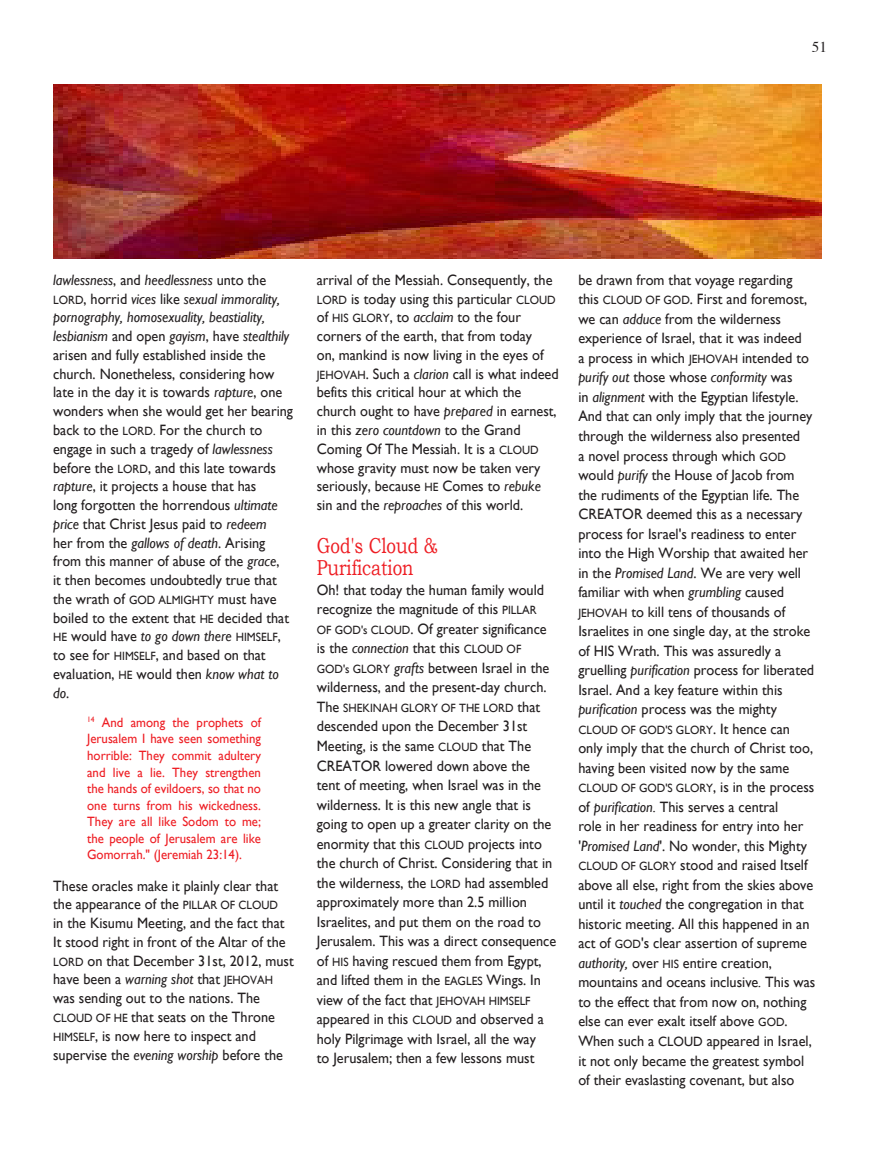
<style>
.page{position:relative;width:876px;height:1149px;background:#fff}
.page>*{position:absolute;margin:0;border:0;box-sizing:border-box;transform-origin:0 0}
.t1{font:21.6px/22.5px "Bookman Old Style";color:#ee1d23;scale:.79 1}
.t2{font:15px/19.5px "Gill Sans";color:#231f20;scale:.95 1}
.t3{font:15px "Times";color:#231f20}
.t4{font:13.5px/16.5px "Gill Sans";color:#ee1d23;text-align:justify;scale:.95 1}
.t5{font:12px "Gill Sans";color:#231f20;scale:.95 1}
.s1{font-style:italic}
.s2{font-size:12px}
.s3{font-size:15px}
.s4{font-size:13.5px}
</style>
<div class="page">
<img style="left:54px;top:84px;width:768px;height:175px">
<p class="t3" style="left:812px;top:41px;width:16px">51</p>
<p class="t2" style="left:53px;top:270px;width:254px;line-height:18.8px"><span class="s1">lawlessness</span>, and <span class="s1">heedlessness</span> unto the <span class="s2">LORD</span>, horrid <span class="s1">vices</span> like <span class="s1">sexual immorality, pornography, homosexuality, beastiality, lesbianism</span> and open <span class="s1">gayism</span>, have <span class="s1">stealthily </span>arisen and fully established inside the church. Nonetheless, considering how late in the day it is towards <span class="s1">rapture</span>, one wonders when she would get her bearing back to the <span class="s2">LORD.</span> For the church to engage in such a tragedy of <span class="s1">lawlessness </span>before the <span class="s2">LORD</span>, and this late towards <span class="s1">rapture</span>, it projects a house that has<br>long forgotten the horrendous <span class="s1">ultimate price</span> that Christ Jesus paid to <span class="s1">redeem<br></span>her from the <span class="s1">gallows of death</span>. Arising from this manner of abuse of the <span class="s1">grace</span>,<br>it then becomes undoubtedly true that the wrath of <span class="s2">GOD ALMIGHTY</span> must have boiled to the extent that <span class="s2">HE</span> decided that <span class="s2">HE</span> would have <span class="s1">to go down there</span> <span class="s2">HIMSELF</span>, to see for <span class="s2">HIMSELF</span>, and based on that evaluation, <span class="s2">HE</span> would then <span class="s1">know what to do</span>.</p>
<p class="t4" style="left:87px;top:713px;width:184px"><sup>14</sup> And among the prophets of Jerusalem I have seen something horrible: They commit adultery and live a lie. They strengthen the hands of evildoers, so that no one turns from his wickedness.<br>They are all like Sodom to me; the people of Jerusalem are like Gomorrah." (Jeremiah 23:14).</p>
<p class="t2" style="left:53px;top:875px;width:255px;line-height:18.8px">These oracles make it plainly clear that the appearance of the <span class="s2">PILLAR OF CLOUD<br></span>in the Kisumu Meeting, and the fact that It stood right in front of the Altar of the <span class="s2">LORD</span> on that December 31st, 2012, must have been a <span class="s1">warning shot</span> that <span class="s2">JEHOVAH </span>was sending out to the nations. The <span class="s2">CLOUD OF HE</span> that seats on the Throne <span class="s2">HIMSELF</span>, is now here to inspect and supervise the <span class="s1">evening worship</span> before the</p>
<p class="t2" style="left:317px;top:270px;width:256px;line-height:18.8px">arrival of the Messiah. Consequently, the <span class="s2">LORD</span> is today using this particular <span class="s2">CLOUD </span>of <span class="s2">HIS GLORY</span>, to <span class="s1">acclaim</span> to the four corners of the earth, that from today<br>on, mankind is now living in the eyes of <span class="s2">JEHOVAH</span>. Such a <span class="s1">clarion</span> call is what indeed befits this critical hour at which the church ought to have <span class="s1">prepared</span> in earnest, in this <span class="s1">zero countdown</span> to the Grand Coming Of The Messiah. It is a <span class="s2">CLOUD </span>whose gravity must now be taken very seriously, because <span class="s2">HE</span> Comes to <span class="s1">rebuke </span>sin and the <span class="s1">reproaches</span> of this world.</p>
<h1 class="t1" style="left:317px;top:533px;width:154px">God's Cloud &amp;<br>Purification</h1>
<p class="t2" style="left:317px;top:579px;width:246px">Oh! that today the human family would recognize the magnitude of this <span class="s2">PILLAR OF GOD's CLOUD</span>. Of greater significance is the <span class="s1">connection</span> that this <span class="s2">CLOUD OF GOD's GLORY</span> <span class="s1">grafts</span> between Israel in the wilderness, and the present-day church.</p>
<p class="t5" style="left:317px;top:700px;width:237px"><span class="s3">The</span> SHEKINAH GLORY OF THE LORD <span class="s3">that</span></p>
<p class="t2" style="left:317px;top:716px;width:254px">descended upon the December 31st Meeting, is the same <span class="s2">CLOUD</span> that The CREATOR lowered down above the tent of meeting, when Israel was in the wilderness. It is this new angle that is going to open up a greater clarity on the enormity that this <span class="s2">CLOUD</span> projects into the church of Christ. Considering that in the wilderness, the <span class="s2">LORD</span> had assembled approximately more than 2.5 million Israelites, and put them on the road to Jerusalem. This was a direct consequence of <span class="s2">HIS</span> having rescued them from Egypt, and lifted them in the <span class="s2">EAGLES</span> Wings. In view of the fact that <span class="s2">JEHOVAH HIMSELF </span>appeared in this <span class="s2">CLOUD</span> and observed a holy Pilgrimage with Israel, all the way<br>to Jerusalem; then a few lessons must</p>
<p class="t2" style="left:578px;top:270px;width:250px">be drawn from that voyage regarding this <span class="s2">CLOUD OF GOD</span>. First and foremost, we can <span class="s1">adduce</span> from the wilderness experience of Israel, that it was indeed<br>a process in which <span class="s2">JEHOVAH</span> intended to <span class="s1">purify out</span> those whose <span class="s1">conformity</span> was<br>in <span class="s1">alignment</span> with the Egyptian lifestyle.<br>And that can only imply that the journey through the wilderness also presented<br>a novel process through which <span class="s2">GOD </span>would <span class="s1">purify</span> the House of Jacob from the rudiments of the Egyptian life. The CREATOR deemed this as a necessary process for Israel's readiness to enter into the High Worship that awaited her in the <span class="s1">Promised Land</span>. We are very well familiar with when <span class="s1">grumbling</span> caused <span class="s2">JEHOVAH</span> to kill tens of thousands of Israelites in one single day, at the stroke of HIS Wrath. This was assuredly a gruelling <span class="s1">purification</span> process for liberated Israel. And a key feature within this <span class="s1">purification</span> process was the mighty</p>
<p class="t5" style="left:578px;top:722px;width:224px">CLOUD OF GOD'S GLORY<span class="s3">. It hence can</span></p>
<p class="t2" style="left:578px;top:738px;width:249px">only imply that the church of Christ too, having been visited now by the same</p>
<p class="t5" style="left:578px;top:781px;width:250px">CLOUD OF GOD'S GLORY<span class="s3">, is in the process</span></p>
<p class="t2" style="left:578px;top:796px;width:251px">of <span class="s1">purification.</span> This serves a central<br>role in her readiness for entry into her '<span class="s1">Promised Land</span>'. No wonder, this Mighty <span class="s2">CLOUD OF GLORY</span> stood and raised Itself above all else, right from the skies above until it <span class="s1">touched</span> the congregation in that historic meeting. All this happened in an act of <span class="s2">GOD</span>'s clear assertion of supreme <span class="s1">authority,</span> over <span class="s2">HIS</span> entire creation, mountains and oceans inclusive<span class="s1">.</span> This was to the effect that from now on, nothing else can ever exalt itself above <span class="s2">GOD</span>.<br>When such a <span class="s4">CLOUD</span> appeared in Israel, it not only became the greatest symbol of their evaslasting covenant, but also</p>
</div>
